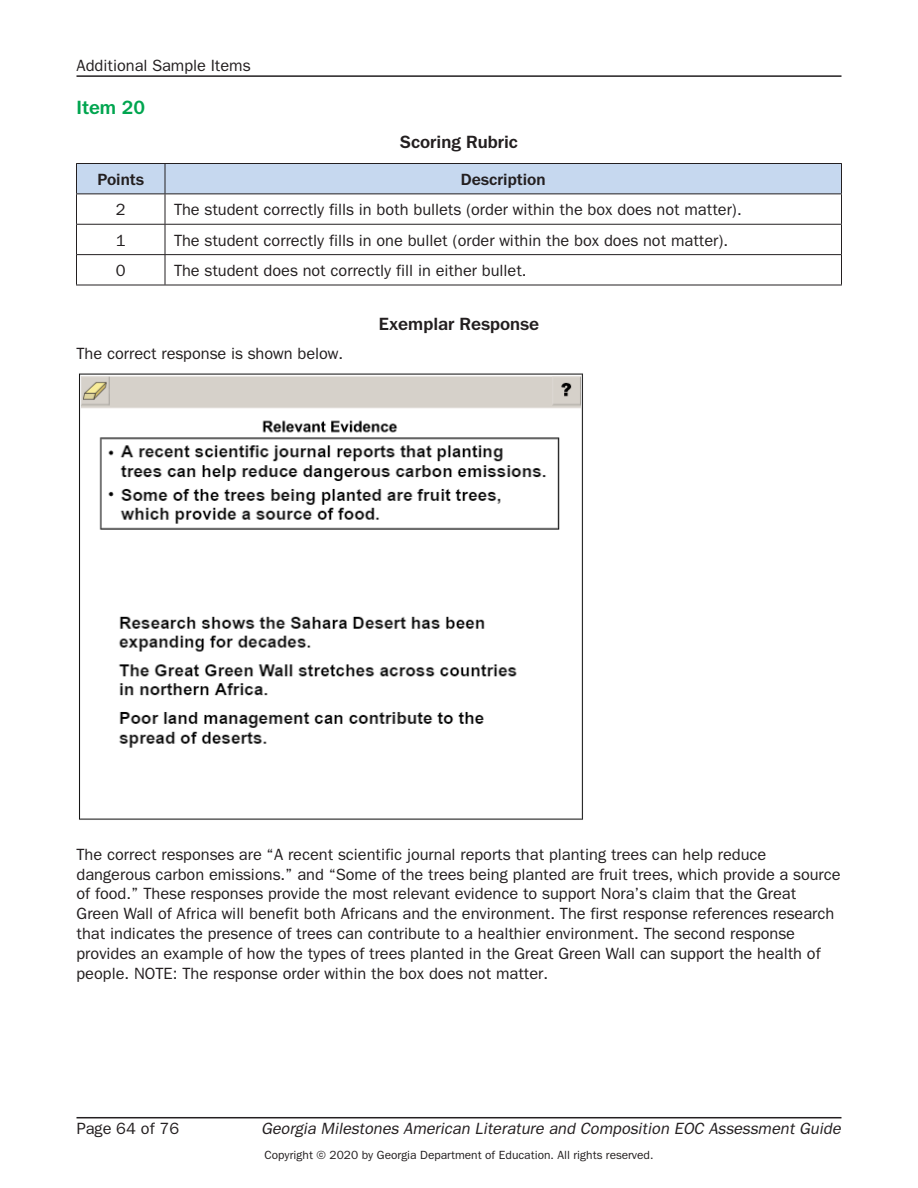
<style>
.page{position:relative;width:918px;height:1188px;background:#fff}
.page>*{position:absolute;margin:0;border:0;box-sizing:border-box;transform-origin:0 0}
._13_Head_Green_pg{font:700 19.5px "Tee Franklin";color:#00a54f}
.Table_12_Head{font:700 18px "Tee Franklin";color:#231f20}
._11_Body_end{font:500 16.5px/19.8px "Tee Franklin";color:#231f20}
._11_Body{font:500 16.5px "Tee Franklin";color:#231f20}
.t1{font:italic 500 16.5px "Tee Franklin";color:#231f20}
._11_Subhead_Center{font:700 16.5px "Tee Franklin";color:#231f20}
._11_Body_Center{font:500 16.5px "Tee Franklin";color:#231f20}
.t2{font:500 12px "Tee Franklin";color:#231f20}
</style>
<div class="page">
<hr style="left:76px;top:1117px;width:766px;height:1px;background:#231f20">
<hr style="left:76px;top:75px;width:766px;height:2px;background:#231f20">
<div style="left:77px;top:164px;width:764px;height:30px;background:#c6d8ef"></div>
<hr style="left:76px;top:163px;width:89px;height:1px;background:#231f20">
<hr style="left:76px;top:164px;width:1px;height:30px;background:#231f20">
<hr style="left:165px;top:163px;width:677px;height:1px;background:#231f20">
<hr style="left:165px;top:164px;width:1px;height:30px;background:#231f20">
<hr style="left:841px;top:164px;width:1px;height:30px;background:#231f20">
<hr style="left:76px;top:194px;width:89px;height:1px;background:#231f20">
<hr style="left:76px;top:194px;width:1px;height:30px;background:#231f20">
<hr style="left:165px;top:194px;width:677px;height:1px;background:#231f20">
<hr style="left:165px;top:194px;width:1px;height:30px;background:#231f20">
<hr style="left:841px;top:194px;width:1px;height:30px;background:#231f20">
<hr style="left:76px;top:224px;width:89px;height:1px;background:#231f20">
<svg style="left:76px;top:225px;width:1px;height:29px"></svg>
<hr style="left:165px;top:224px;width:677px;height:1px;background:#231f20">
<svg style="left:165px;top:225px;width:1px;height:29px"></svg>
<svg style="left:841px;top:225px;width:1px;height:29px"></svg>
<hr style="left:76px;top:254px;width:89px;height:1px;background:#231f20">
<hr style="left:76px;top:255px;width:1px;height:30px;background:#231f20">
<hr style="left:76px;top:285px;width:89px;height:1px;background:#231f20">
<hr style="left:165px;top:254px;width:677px;height:1px;background:#231f20">
<hr style="left:165px;top:255px;width:1px;height:30px;background:#231f20">
<hr style="left:841px;top:255px;width:1px;height:30px;background:#231f20">
<hr style="left:165px;top:285px;width:677px;height:1px;background:#231f20">
<img style="left:79px;top:373px;width:504px;height:447px">
<p class="_11_Body_end" style="left:76px;top:55px;width:176px">Additional Sample Items</p>
<p class="_13_Head_Green_pg" style="left:76px;top:95px;width:70px">Item 20</p>
<p class="Table_12_Head" style="left:400px;top:131px;width:120px">Scoring Rubric</p>
<p class="_11_Subhead_Center" style="left:97px;top:170px;width:48px">Points</p>
<p class="_11_Subhead_Center" style="left:461px;top:170px;width:86px">Description</p>
<p class="_11_Body_Center" style="left:116px;top:200px;width:11px">2</p>
<p class="_11_Body" style="left:174px;top:200px;width:566px">The student correctly fills in both bullets (order within the box does not matter).</p>
<p class="_11_Body_Center" style="left:116px;top:230px;width:11px">1</p>
<p class="_11_Body" style="left:174px;top:230px;width:553px">The student correctly fills in one bullet (order within the box does not matter).</p>
<p class="_11_Body_Center" style="left:116px;top:261px;width:11px">0</p>
<p class="_11_Body" style="left:174px;top:261px;width:351px">The student does not correctly fill in either bullet.</p>
<p class="Table_12_Head" style="left:379px;top:314px;width:162px">Exemplar Response</p>
<p class="_11_Body" style="left:76px;top:344px;width:265px">The correct response is shown below.</p>
<p class="_11_Body_end" style="left:76px;top:844px;width:766px">The correct responses are “A recent scientific journal reports that planting trees can help reduce dangerous carbon emissions. ” and “Some of the trees being planted are fruit trees, which provide a source of food. ” These responses provide the most relevant evidence to support Nora’s claim that the Great Green Wall of Africa will benefit both Africans and the environment. The first response references research that indicates the presence of trees can contribute to a healthier environment. The second response provides an example of how the types of trees planted in the Great Green Wall can support the health of people. NOTE: The response order within the box does not matter.</p>
<p class="_11_Body_end" style="left:76px;top:1119px;width:104px">Page 64 of 76</p>
<p class="t1" style="left:262px;top:1119px;width:581px">Georgia Milestones American Literature and Composition EOC Assessment Guide</p>
<p class="t2" style="left:265px;top:1148px;width:390px">Copyright © 2020 by Georgia Department of Education. All rights reserved.</p>
</div>
